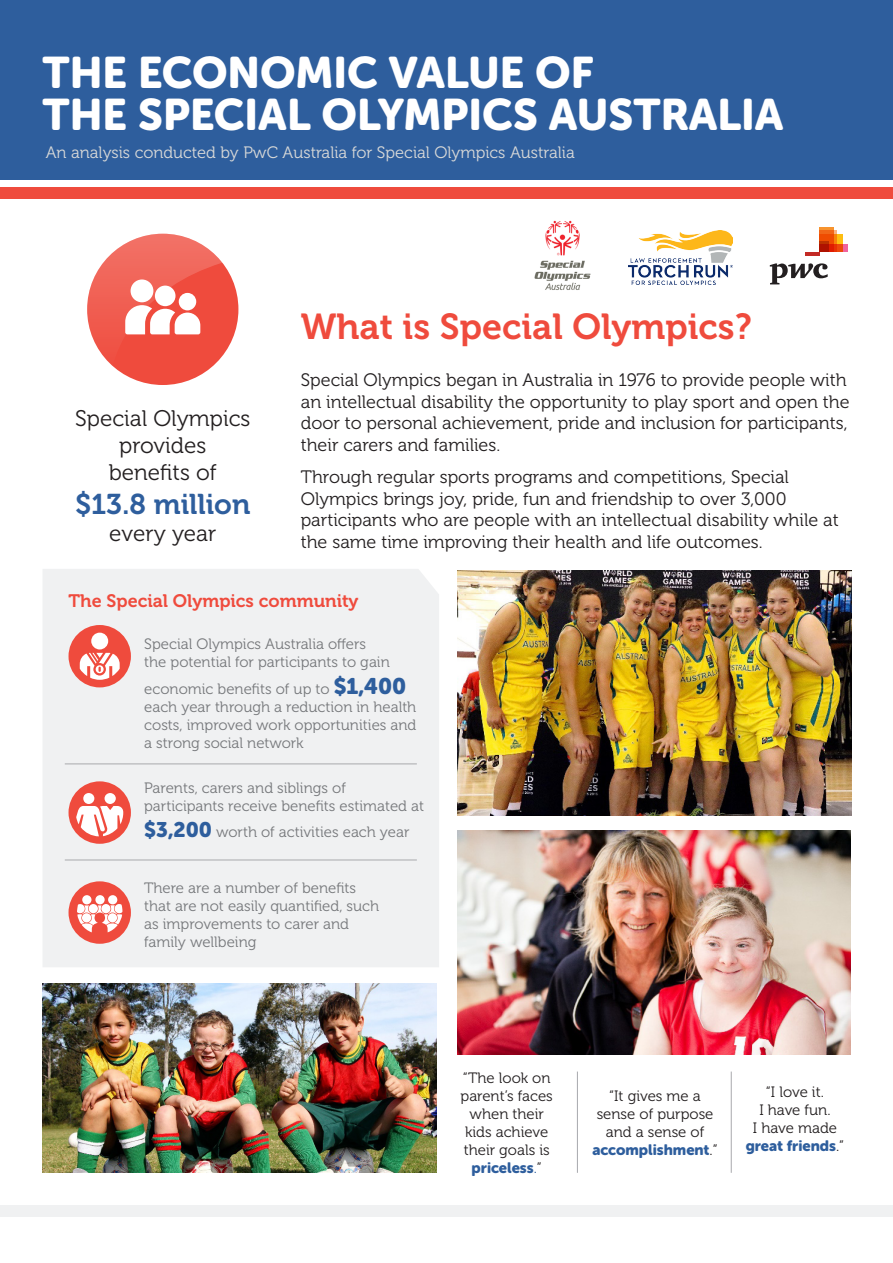
<style>
.page{position:relative;width:893px;height:1263px;background:#fff}
.page>*{position:absolute;margin:0;border:0;box-sizing:border-box;transform-origin:0 0}
.t1{font:43.95px/42px "Museo Sans Rounded 900";color:#fff}
.t2{font:36px "Museo 700";color:#ef4b3d}
.t3{font:28.5px "Museo 700";color:#2e5e9d}
.t4{font:22.5px/27px "Museo 300";color:#231f20;text-align:center}
.t5{font:18px/21.6px "Museo 300";color:#231f20}
.t6{font:18px "Museo 700";color:#ef4b3d}
.t7{font:16.5px "Museo 300";color:#d8d9d8}
.t8{font:15px/18px "Museo 300";color:#76787b}
.t9{font:15px/18px "Museo 300";color:#231f20;text-align:center}
.s1{font-family:"Museo Sans Rounded 900";font-size:22.5px;color:#2e5e9d}
.s2{font-family:"Museo Sans Rounded 900";font-size:21px;color:#2e5e9d}
.s3{font-family:"Museo Sans Rounded 900";color:#2e5e9d}
.s4{color:#2e5e9d}
</style>
<div class="page">
<div style="left:0;top:0;width:893px;height:179px;background:#2e5e9d"></div>
<div style="left:0;top:187px;width:893px;height:11px;background:#ef4b3d"></div>
<div style="left:0;top:1205px;width:893px;height:12px;background:#f0f1f2"></div>
<div style="left:87px;top:234px;width:151px;height:151px;background:#ef4b3d;border-radius:50%"></div>
<svg style="left:87px;top:234px;width:135px;height:132px"></svg>
<div style="left:43px;top:569px;width:396px;height:398px;background:#f0f1f2"></div>
<div style="left:69px;top:625px;width:62px;height:62px;background:#ef4b3d;border-radius:50%"></div>
<svg style="left:80px;top:633px;width:40px;height:47px"></svg>
<hr style="left:65px;top:763px;width:352px;height:1px;background:#a8a9ad">
<div style="left:69px;top:781px;width:62px;height:63px;background:#ef4b3d;border-radius:50%"></div>
<svg style="left:76px;top:793px;width:47px;height:43px"></svg>
<hr style="left:65px;top:859px;width:352px;height:1px;background:#a8a9ad">
<div style="left:69px;top:881px;width:62px;height:63px;background:#ef4b3d;border-radius:50%"></div>
<div style="left:108px;top:895px;width:9px;height:9px;background:#fff;border-radius:50%"></div>
<div style="left:82px;top:895px;width:9px;height:9px;background:#fff;border-radius:50%"></div>
<div style="left:95px;top:895px;width:10px;height:9px;background:#fff;border-radius:50%"></div>
<svg style="left:77px;top:904px;width:45px;height:28px"></svg>
<img style="left:457px;top:830px;width:393px;height:225px">
<img style="left:457px;top:570px;width:394px;height:245px">
<img style="left:43px;top:983px;width:394px;height:190px">
<hr style="left:731px;top:1071px;width:1px;height:102px;background:#a8a9ad">
<hr style="left:577px;top:1071px;width:1px;height:102px;background:#a8a9ad">
<img style="left:629px;top:231px;width:103px;height:53px">
<div style="left:819px;top:245px;width:29px;height:7px;background:#f0639e"></div>
<svg style="left:770px;top:263px;width:58px;height:21px"></svg>
<hr style="left:805px;top:252px;width:14px;height:3px;background:#c32a25">
<svg style="left:837px;top:234px;width:6px;height:18px"></svg>
<svg style="left:834px;top:230px;width:3px;height:22px"></svg>
<svg style="left:819px;top:227px;width:15px;height:25px"></svg>
<svg style="left:819px;top:241px;width:9px;height:11px"></svg>
<img style="left:534px;top:220px;width:57px;height:70px">
<p class="t1" style="left:43px;top:52px;width:743px">THE ECONOMIC VALUE OF<br>THE SPECIAL OLYMPICS AUSTRALIA</p>
<p class="t7" style="left:46px;top:144px;width:530px">An analysis conducted by PwC Australia for Special Olympics Australia</p>
<p class="t4" style="left:75px;top:405px;width:177px">Special Olympics provides<br>benefits of</p>
<p class="t3" style="left:75px;top:489px;width:177px">$13.8 million</p>
<p class="t4" style="left:109px;top:521px;width:109px">every year</p>
<p class="t2" style="left:301px;top:306px;width:452px">What is Special Olympics?</p>
<p class="t5" style="left:301px;top:369px;width:550px">Special Olympics began in Australia in 1976 to provide people with an intellectual disability the opportunity to play sport and open the door to personal achievement, pride and inclusion for participants, their carers and families.</p>
<p class="t5" style="left:301px;top:467px;width:539px">Through regular sports programs and competitions, Special Olympics brings joy, pride, fun and friendship to over 3,000 participants who are people with an intellectual disability while at the same time improving their health and life outcomes.</p>
<p class="t6" style="left:69px;top:591px;width:292px">The Special Olympics community</p>
<p class="t8" style="left:144px;top:635px;width:247px">Special Olympics Australia offers the potential for participants to gain</p>
<p class="t8" style="left:144px;top:680px;width:274px">economic benefits of up to <span class="s1">$1,400 </span>each year through a reduction in health costs, improved work opportunities and a strong social network</p>
<p class="t8" style="left:144px;top:779px;width:281px">Parents, carers and siblings of participants receive benefits estimated at</p>
<p class="t8" style="left:144px;top:823px;width:267px"><span class="s2">$3,200</span> worth of activities each year</p>
<p class="t8" style="left:144px;top:879px;width:236px">There are a number of benefits that are not easily quantified, such as improvements to carer and family wellbeing</p>
<p class="t9" style="left:461px;top:1069px;width:94px">“The look on parent’s faces when their kids achieve their goals is <span class="s3">priceless</span><span class="s4">.</span>”</p>
<p class="t9" style="left:592px;top:1087px;width:127px">“It gives me a sense of purpose and a sense of <span class="s3">accomplishment</span>.”</p>
<p class="t9" style="left:746px;top:1083px;width:100px">“I love it.<br>I have fun.<br>I have made <span class="s3">great friends</span>.”</p>
</div>
